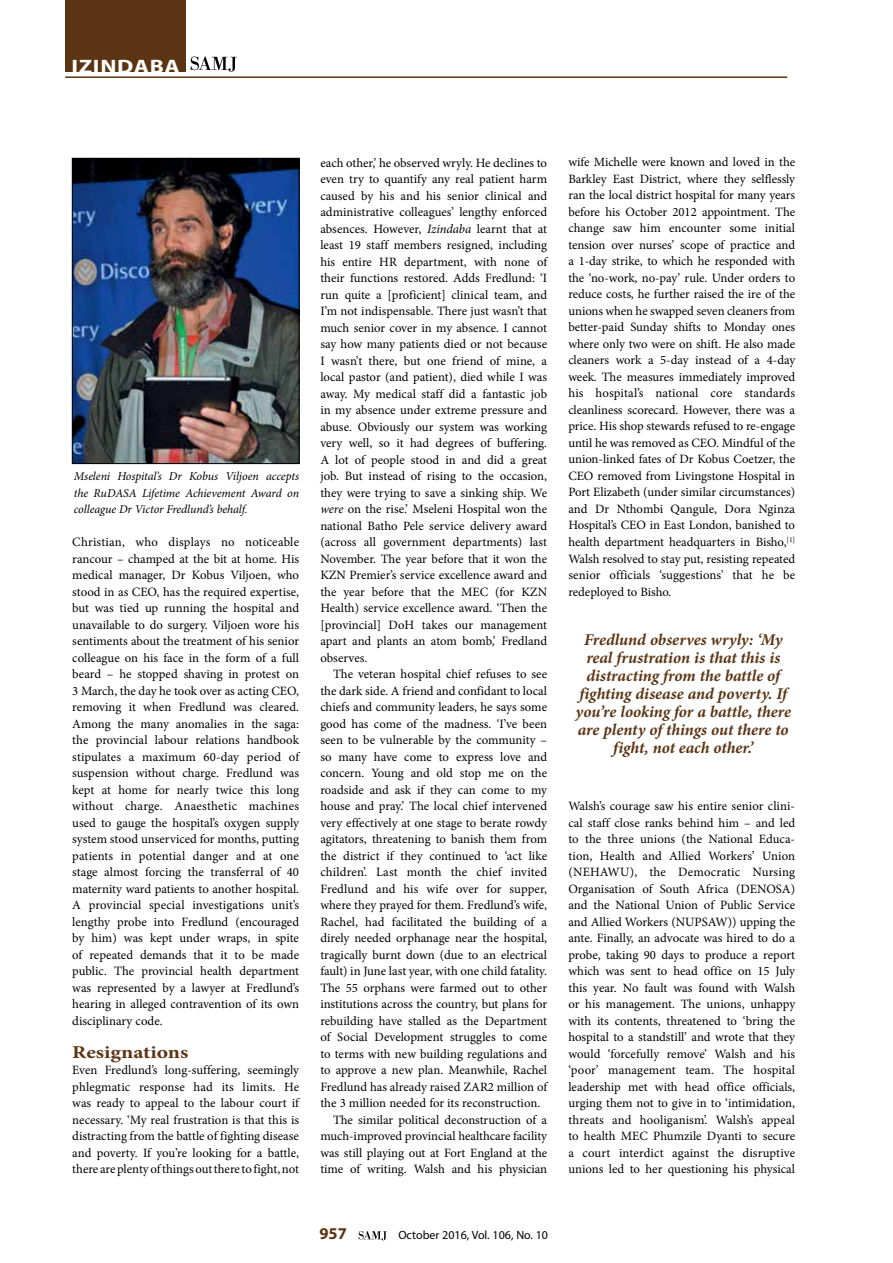
<style>
.page{position:relative;width:893px;height:1263px;background:#fff}
.page>*{position:absolute;margin:0;border:0;box-sizing:border-box;transform-origin:0 0}
.t1{font:700 19.5px "Myriad Pro";letter-spacing:.03em;color:#fff;scale:1.2 1}
.t2{font:700 18px "Minion Pro";color:#5b3413;scale:1.2 1}
.t3{font:italic 700 16.5px/18px "Minion Pro";letter-spacing:-.005em;color:#5b3413;text-align:center}
.t4{font:700 16.5px "Myriad Pro";color:#5b3413}
.t5{font:12.75px/16.5px "Minion Pro";color:#000;text-align:justify}
.t6{font:italic 12px/16.5px "Minion Pro";letter-spacing:-.005em;color:#000;text-align:justify}
.t7{font:12px "Myriad Pro";color:#000}
.s1{font-style:italic}
</style>
<div class="page">
<hr style="left:65px;top:76px;width:722px;height:2px;background:#5b3413">
<div style="left:65px;top:0;width:121px;height:72px;background:#5b3413"></div>
<svg style="left:191px;top:57px;width:46px;height:15px"></svg>
<svg style="left:359px;top:1231px;width:28px;height:9px"></svg>
<img style="left:74px;top:160px;width:223px;height:302px">
<div style="left:72px;top:158px;width:227px;height:306px;border:1px solid #000"></div>
<h1 class="t1" style="left:71px;top:54px;width:92px">IZINDABA</h1>
<p class="t6" style="left:74px;top:468px;width:227px">Mseleni Hospital’s Dr Kobus Viljoen accepts the RuDASA Lifetime Achievement Award on colleague Dr Victor Fredlund’s behalf.</p>
<p class="t5" style="left:72px;top:534px;width:228px">Christian, who displays no noticeable rancour – champed at the bit at home. His medical manager, Dr Kobus Viljoen, who stood in as CEO, has the required expertise, but was tied up running the hospital and unavailable to do surgery. Viljoen wore his sentiments about the treatment of his senior colleague on his face in the form of a full beard – he stopped shaving in protest on 3 March, the day he took over as acting CEO, removing it when Fredlund was cleared.<br>Among the many anomalies in the saga: the provincial labour relations handbook stipulates a maximum 60-day period of suspension without charge. Fredlund was kept at home for nearly twice this long without charge. Anaesthetic machines used to gauge the hospital’s oxygen supply system stood unserviced for months, putting patients in potential danger and at one stage almost forcing the transferral of 40 maternity ward patients to another hospital.<br>A provincial special investigations unit’s lengthy probe into Fredlund (encouraged by him) was kept under wraps, in spite of repeated demands that it to be made public. The provincial health department was represented by a lawyer at Fredlund’s hearing in alleged contravention of its own disciplinary code.</p>
<h2 class="t2" style="left:72px;top:1039px;width:98px">Resignations</h2>
<p class="t5" style="left:72px;top:1062px;width:228px">Even Fredlund’s long-suffering, seemingly phlegmatic response had its limits. He was ready to appeal to the labour court if necessary. ‘My real frustration is that this is distracting from the battle of fighting disease and poverty. If you’re looking for a battle, there are plenty of things out there to fight, not</p>
<p class="t5" style="left:320px;top:154px;width:228px">each other,’ he observed wryly. He declines to even try to quantify any real patient harm caused by his and his senior clinical and administrative colleagues’ lengthy enforced absences. However, <span class="s1">Izindaba</span> learnt that at least 19 staff members resigned, including his entire HR department, with none of their functions restored. Adds Fredlund: ‘I run quite a [proficient] clinical team, and I’m not indispensable. There just wasn’t that much senior cover in my absence. I cannot say how many patients died or not because I wasn’t there, but one friend of mine, a local pastor (and patient), died while I was away. My medical staff did a fantastic job in my absence under extreme pressure and abuse. Obviously our system was working very well, so it had degrees of buffering.<br>A lot of people stood in and did a great job. But instead of rising to the occasion, they were trying to save a sinking ship. We <span class="s1">were</span> on the rise.’ Mseleni Hospital won the national Batho Pele service delivery award (across all government departments) last November. The year before that it won the KZN Premier’s service excellence award and the year before that the MEC (for KZN Health) service excellence award. ‘Then the [provincial] DoH takes our management apart and plants an atom bomb,’ Fredland observes.</p>
<p class="t5" style="left:333px;top:666px;width:216px">The veteran hospital chief refuses to see</p>
<p class="t5" style="left:320px;top:682px;width:228px">the dark side. A friend and confidant to local</p>
<p class="t5" style="left:320px;top:699px;width:228px">chiefs and community leaders, he says some</p>
<p class="t5" style="left:320px;top:715px;width:228px">good has come of the madness. ‘I’ve been</p>
<p class="t5" style="left:320px;top:732px;width:228px">seen to be vulnerable by the community –</p>
<p class="t5" style="left:320px;top:748px;width:228px">so many have come to express love and</p>
<p class="t5" style="left:320px;top:765px;width:228px">concern. Young and old stop me on the</p>
<p class="t5" style="left:320px;top:781px;width:228px">roadside and ask if they can come to my</p>
<p class="t5" style="left:320px;top:798px;width:228px">house and pray.’ The local chief intervened</p>
<p class="t5" style="left:320px;top:814px;width:228px">very effectively at one stage to berate rowdy</p>
<p class="t5" style="left:320px;top:831px;width:228px">agitators, threatening to banish them from</p>
<p class="t5" style="left:320px;top:847px;width:228px">the district if they continued to ‘act like</p>
<p class="t5" style="left:320px;top:864px;width:228px">children’. Last month the chief invited</p>
<p class="t5" style="left:320px;top:880px;width:228px">Fredlund and his wife over for supper,</p>
<p class="t5" style="left:320px;top:897px;width:228px">where they prayed for them. Fredlund’s wife,</p>
<p class="t5" style="left:320px;top:913px;width:228px">Rachel, had facilitated the building of a</p>
<p class="t5" style="left:320px;top:930px;width:228px">direly needed orphanage near the hospital,</p>
<p class="t5" style="left:320px;top:946px;width:228px">tragically burnt down (due to an electrical</p>
<p class="t5" style="left:320px;top:963px;width:228px">fault) in June last year, with one child fatality.</p>
<p class="t5" style="left:320px;top:979px;width:228px">The 55 orphans were farmed out to other</p>
<p class="t5" style="left:320px;top:996px;width:228px">institutions across the country, but plans for</p>
<p class="t5" style="left:320px;top:1012px;width:228px">rebuilding have stalled as the Department</p>
<p class="t5" style="left:320px;top:1029px;width:228px">of Social Development struggles to come</p>
<p class="t5" style="left:320px;top:1045px;width:228px">to terms with new building regulations and</p>
<p class="t5" style="left:320px;top:1062px;width:228px">to approve a new plan. Meanwhile, Rachel</p>
<p class="t5" style="left:320px;top:1078px;width:228px">Fredlund has already raised ZAR2 million of</p>
<p class="t5" style="left:320px;top:1095px;width:221px">the 3 million needed for its reconstruction.</p>
<p class="t5" style="left:333px;top:1111px;width:216px">The similar political deconstruction of a</p>
<p class="t5" style="left:320px;top:1128px;width:228px">much-improved provincial healthcare facility</p>
<p class="t5" style="left:320px;top:1144px;width:228px">was still playing out at Fort England at the</p>
<p class="t5" style="left:320px;top:1161px;width:228px">time of writing. Walsh and his physician</p>
<p class="t5" style="left:568px;top:154px;width:228px">wife Michelle were known and loved in the Barkley East District, where they selflessly ran the local district hospital for many years before his October 2012 appointment. The change saw him encounter some initial tension over nurses’ scope of practice and a 1-day strike, to which he responded with the ‘no-work, no-pay’ rule. Under orders to reduce costs, he further raised the ire of the unions when he swapped seven cleaners from better-paid Sunday shifts to Monday ones where only two were on shift. He also made cleaners work a 5-day instead of a 4-day week. The measures immediately improved his hospital’s national core standards cleanliness scorecard. However, there was a price. His shop stewards refused to re-engage until he was removed as CEO. Mindful of the union-linked fates of Dr Kobus Coetzer, the CEO removed from Livingstone Hospital in Port Elizabeth (under similar circumstances) and Dr Nthombi Qangule, Dora Nginza Hospital’s CEO in East London, banished to health department headquarters in Bisho,<sup>[1] </sup>Walsh resolved to stay put, resisting repeated senior officials ‘suggestions’ that he be redeployed to Bisho.</p>
<p class="t3" style="left:576px;top:631px;width:217px">Fredlund observes wryly: ‘My real frustration is that this is distracting from the battle of fighting disease and poverty. If you’re looking for a battle, there are plenty of things out there to fight, not each other.’</p>
<p class="t5" style="left:568px;top:798px;width:228px">Walsh’s courage saw his entire senior clini&shy;cal staff close ranks behind him – and led to the three unions (the National Educa&shy;tion, Health and Allied Workers’ Union (NEHAWU), the Democratic Nursing Organisation of South Africa (DENOSA) and the National Union of Public Service and Allied Workers (NUPSAW)) upping the ante. Finally, an advocate was hired to do a probe, taking 90 days to produce a report which was sent to head office on 15 July this year. No fault was found with Walsh or his management. The unions, unhappy with its contents, threatened to ‘bring the hospital to a standstill’ and wrote that they would ‘forcefully remove’ Walsh and his ‘poor’ management team. The hospital leadership met with head office officials, urging them not to give in to ‘intimidation, threats and hooliganism’. Walsh’s appeal to health MEC Phumzile Dyanti to secure a court interdict against the disruptive unions led to her questioning his physical</p>
<p class="t4" style="left:319px;top:1223px;width:29px">957</p>
<p class="t7" style="left:398px;top:1228px;width:151px">October 2016, Vol. 106, No. 10</p>
</div>
